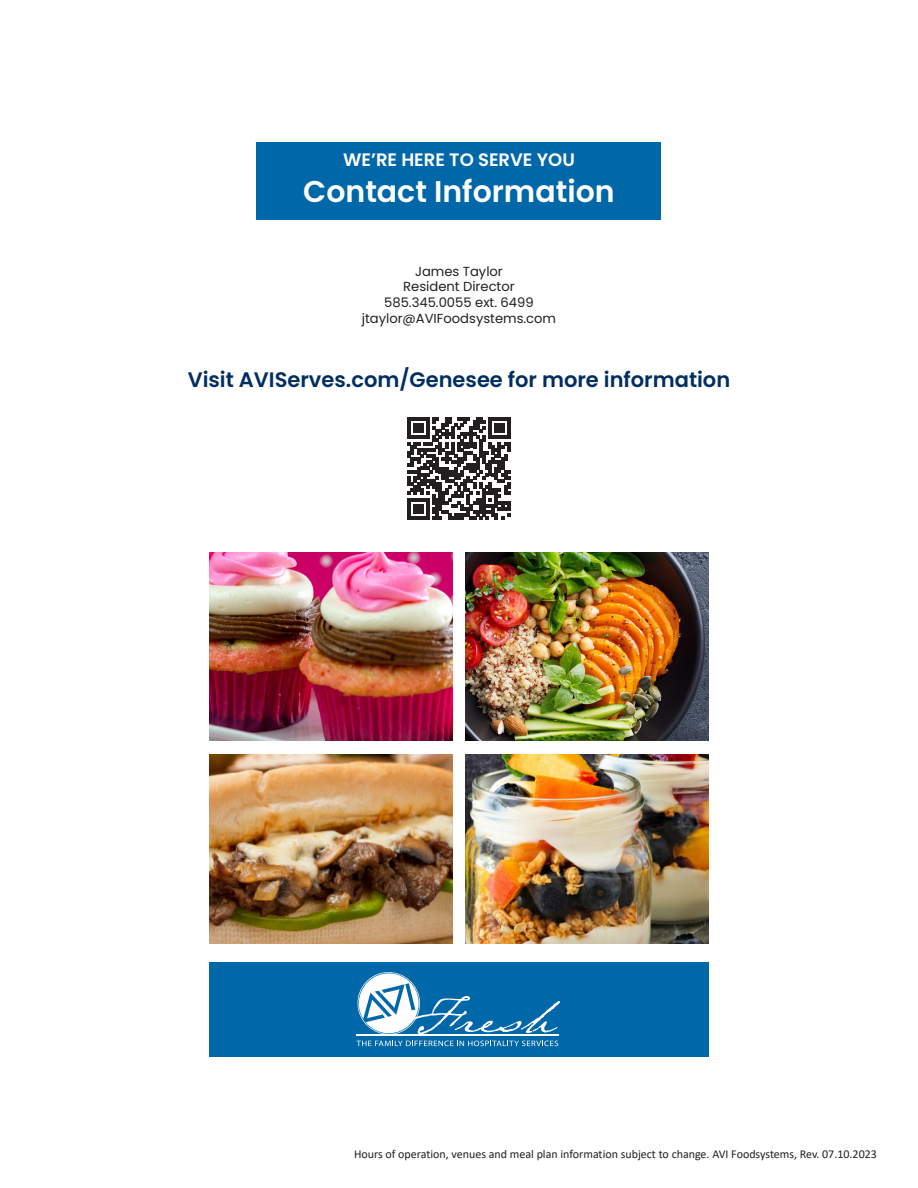
<style>
.page{position:relative;width:918px;height:1188px;background:#fff}
.page>*{position:absolute;margin:0;border:0;box-sizing:border-box;transform-origin:0 0}
.Section_heading{font:600 30px "Poppins";color:#fff}
.SECONDARDY-HEADING{font:600 21px "Poppins";color:#002e60}
.mini_heading{font:600 18px "Poppins";color:#fff}
.body_font{font:13.2px/15.8px "Poppins";color:#231f20;text-align:center}
.body_font-2{font:12px "Calibri";color:#231f20}
</style>
<div class="page">
<div style="left:256px;top:142px;width:406px;height:77px;background:#0068a9"></div>
<div style="left:209px;top:962px;width:500px;height:94px;background:#0068a9"></div>
<svg style="left:356px;top:972px;width:204px;height:74px"></svg>
<img style="left:466px;top:552px;width:243px;height:189px">
<img style="left:466px;top:754px;width:243px;height:190px">
<img style="left:209px;top:754px;width:243px;height:190px">
<img style="left:209px;top:552px;width:243px;height:189px">
<svg style="left:408px;top:417px;width:102px;height:103px"></svg>
<p class="mini_heading" style="left:343px;top:150px;width:233px">WE’RE HERE TO SERVE YOU</p>
<p class="Section_heading" style="left:303px;top:175px;width:313px">Contact Information</p>
<p class="body_font" style="left:415px;top:263px;width:89px">James Taylor</p>
<p class="body_font" style="left:403px;top:279px;width:113px">Resident Director</p>
<p class="body_font" style="left:362px;top:295px;width:196px">585.345.0055 ext. 6499 jtaylor@AVIFoodsystems.com</p>
<p class="SECONDARDY-HEADING" style="left:188px;top:367px;width:544px">Visit AVIServes.com/Genesee for more information</p>
<p class="body_font-2" style="left:354px;top:1146px;width:524px">Hours of operation, venues and meal plan information subject to change. AVI Foodsystems, Rev. 07.10.2023</p>
</div>
